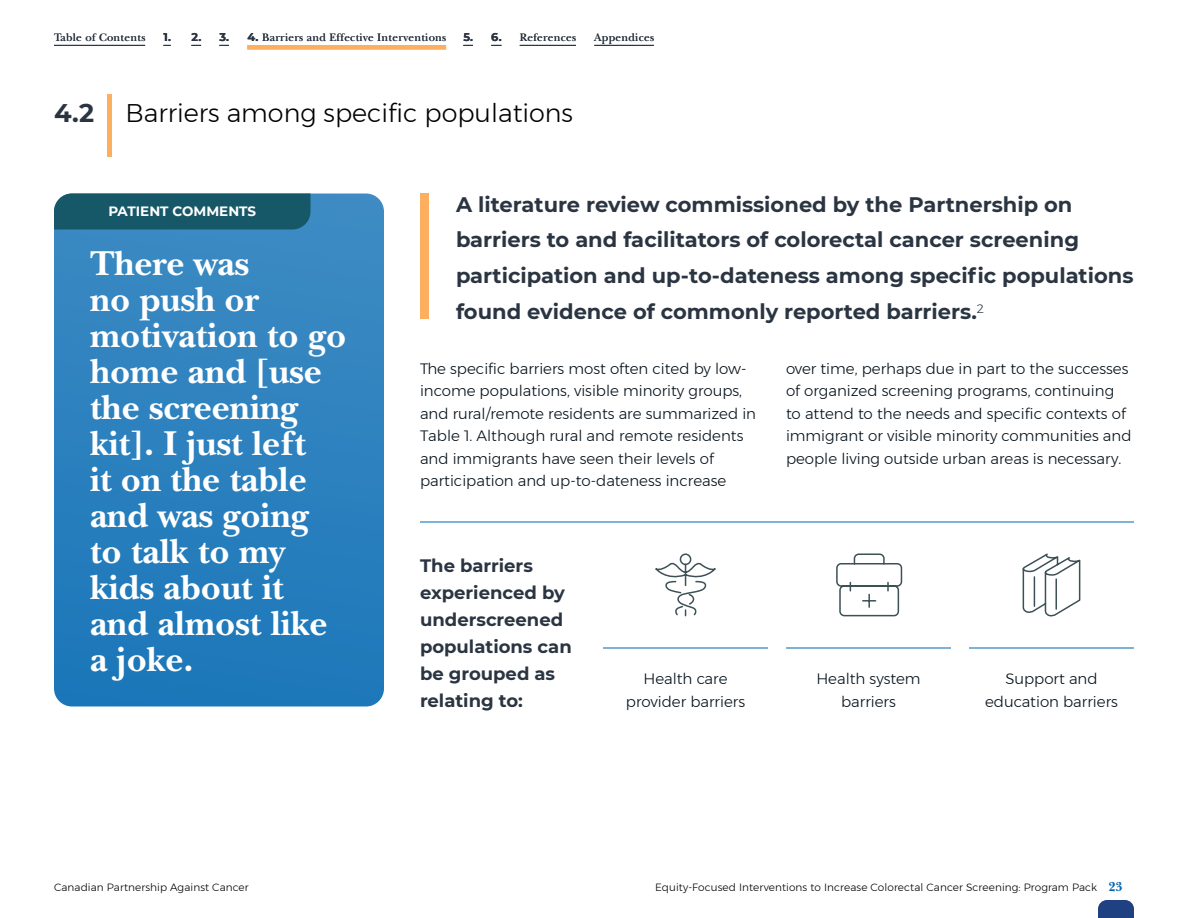
<style>
.page{position:relative;width:1188px;height:918px;background:#fff}
.page>*{position:absolute;margin:0;border:0;box-sizing:border-box;transform-origin:0 0}
.t1{font:700 36px/36px "New Baskerville ITC Pro";color:#fff}
.Heading_2{font:300 25.5px "Montserrat";color:#000}
.Numbers_Heading{font:700 25.5px "Montserrat";color:#2b3542}
.Body_Copy_-_Into_Par{font:700 21px/36px "Montserrat";color:#2b3542}
.Body_Copy_-_Into_Par-2{font:700 18px/27px "Montserrat";color:#2b3542}
.Body_Copy{font:300 15px/22.5px "Montserrat";color:#041019;text-align:center}
.t2{font:700 13.5px "Montserrat";color:#fff}
.t3{font:11.25px "New Baskerville ITC Pro";letter-spacing:.025em;color:#2b3542}
.t4{font:700 11.25px "Montserrat";color:#2b3542}
.t5{font:300 10.5px "Montserrat";letter-spacing:.01em;color:#000}
.s1{font-family:"Montserrat";font-weight:700}
.s2{font-family:"New Baskerville ITC Pro";font-weight:700;font-size:13.5px;color:#0067b1}
</style>
<div class="page">
<div style="left:54px;top:194px;width:330px;height:512px;background:linear-gradient(to bottom,#3e8bc3,#1b77b9);border-radius:18px"></div>
<hr style="left:108px;top:94px;width:4px;height:64px;background:#fbaf5f">
<div style="left:420px;top:194px;width:9px;height:126px;background:#fbaf5f"></div>
<hr style="left:420px;top:522px;width:714px;height:1px;background:#0067b1">
<hr style="left:603px;top:648px;width:165px;height:1px;background:#0067b1">
<hr style="left:786px;top:648px;width:165px;height:1px;background:#0067b1">
<hr style="left:969px;top:648px;width:165px;height:1px;background:#0067b1">
<svg style="left:654px;top:553px;width:63px;height:96px"></svg>
<svg style="left:1022px;top:553px;width:59px;height:64px"></svg>
<div style="left:54px;top:194px;width:256px;height:36px;background:#165768"></div>
<svg style="left:836px;top:553px;width:67px;height:64px"></svg>
<hr style="left:54px;top:45px;width:91px;height:1px;background:#2b3542">
<div style="left:247px;top:45px;width:199px;height:5px;background:#fbaf5f"></div>
<hr style="left:520px;top:45px;width:56px;height:1px;background:#2b3542">
<hr style="left:594px;top:45px;width:60px;height:1px;background:#2b3542">
<svg style="left:1098px;top:900px;width:36px;height:18px"></svg>
<p class="t3" style="left:54px;top:30px;width:93px">Table of Contents</p>
<p class="t4" style="left:163px;top:28px;width:39px">1. 2.</p>
<p class="t3" style="left:219px;top:30px;width:228px"><span class="s1">3. 4.</span> Barriers and Effective Interventions</p>
<p class="t4" style="left:463px;top:28px;width:40px">5. 6.</p>
<p class="t3" style="left:520px;top:30px;width:58px">References</p>
<p class="t3" style="left:594px;top:30px;width:61px">Appendices</p>
<h2 class="Numbers_Heading" style="left:54px;top:94px;width:42px">4.2</h2>
<h2 class="Heading_2" style="left:126px;top:93px;width:449px">Barriers among specific populations</h2>
<p class="t2" style="left:108px;top:201px;width:149px">PATIENT COMMENTS</p>
<p class="t1" style="left:90px;top:245px;width:258px">There was<br>no push or motivation to go home and [use the screening kit]. I just left<br>it on the table and was going to talk to my kids about it and almost like a joke.</p>
<p class="Body_Copy_-_Into_Par" style="left:456px;top:185px;width:679px">A literature review commissioned by the Partnership on barriers to and facilitators of colorectal cancer screening participation and up-to-dateness among specific populations found evidence of commonly reported barriers.<sup>2</sup></p>
<p class="Body_Copy" style="left:420px;top:357px;width:338px;text-align:left">The specific barriers most often cited by low&shy;income populations, visible minority groups, and rural/remote residents are summarized in Table 1. Although rural and remote residents and immigrants have seen their levels of participation and up-to-dateness increase</p>
<p class="Body_Copy" style="left:786px;top:357px;width:347px;text-align:left">over time, perhaps due in part to the successes of organized screening programs, continuing to attend to the needs and specific contexts of immigrant or visible minority communities and people living outside urban areas is necessary.</p>
<p class="Body_Copy_-_Into_Par-2" style="left:420px;top:551px;width:153px">The barriers experienced by underscreened populations can be grouped as relating to:</p>
<p class="Body_Copy" style="left:626px;top:667px;width:121px">Health care provider barriers</p>
<p class="Body_Copy" style="left:816px;top:667px;width:106px">Health system barriers</p>
<p class="Body_Copy" style="left:985px;top:667px;width:134px">Support and education barriers</p>
<p class="t5" style="left:54px;top:879px;width:196px">Canadian Partnership Against Cancer</p>
<p class="t5" style="left:655px;top:879px;width:469px">Equity-Focused Interventions to Increase Colorectal Cancer Screening: Program Pack <span class="s2">23</span></p>
</div>
